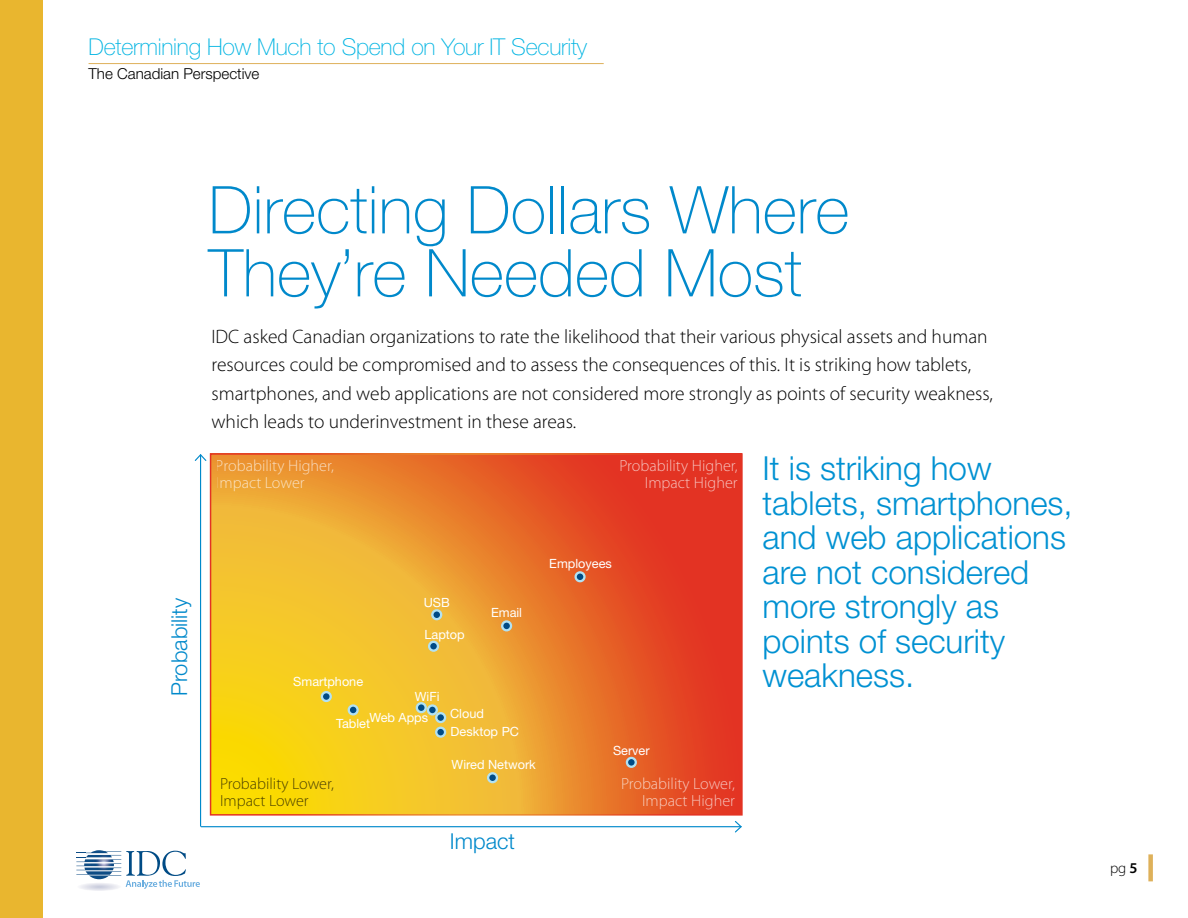
<style>
.page{position:relative;width:1188px;height:918px;background:#fff}
.page>*{position:absolute;margin:0;border:0;box-sizing:border-box;transform-origin:0 0}
.t1{font:100 66px/63px "Helvetica Neue";color:#0089cb}
.t2{font:300 33.15px/34.5px "Helvetica Neue";color:#0091d2}
.t3{font:100 23.25px "Helvetica Neue";letter-spacing:-.01em;color:#00b4e2}
.t4{font:300 21.9px "Helvetica Neue";color:#0089cb}
.t5{font:300 19.5px/28.5px "Myriad Pro";color:#000}
.t6{font:300 16.2px/17.4px "Myriad Pro";color:#fff;text-align:right}
.t7{font:300 16.2px/17.4px "Myriad Pro";color:#000}
.t8{font:300 15.15px "Helvetica Neue";color:#000}
.t9{font:300 15px "Myriad Pro";color:#000}
.t10{font:12.75px "Helvetica Neue";color:#fff}
.s1{font-weight:600}
</style>
<div class="page">
<svg style="left:76px;top:851px;width:124px;height:40px"></svg>
<div style="left:1148px;top:854px;width:5px;height:27px;background:#deb15a"></div>
<div style="left:0;top:0;width:44px;height:918px;background:#e9b62f"></div>
<hr style="left:89px;top:63px;width:515px;height:1px;background:#deb15a">
<svg style="left:213px;top:456px;width:527px;height:357px;background:#ec8c28"></svg>
<hr style="left:200px;top:455px;width:1px;height:371px;background:#0089cb">
<svg style="left:194px;top:454px;width:13px;height:8px"></svg>
<hr style="left:201px;top:826px;width:540px;height:1px;background:#0089cb">
<svg style="left:734px;top:821px;width:8px;height:12px"></svg>
<div style="left:488px;top:773px;width:9px;height:9px;background:#004b85;border-radius:50%"></div>
<div style="left:487px;top:772px;width:11px;height:11px;border:2px solid #b1e2f4;border-radius:50%"></div>
<div style="left:429px;top:642px;width:9px;height:9px;background:#004b85;border-radius:50%"></div>
<div style="left:428px;top:641px;width:11px;height:11px;border:2px solid #b1e2f4;border-radius:50%"></div>
<div style="left:432px;top:610px;width:9px;height:9px;background:#004b85;border-radius:50%"></div>
<div style="left:431px;top:609px;width:11px;height:11px;border:2px solid #b1e2f4;border-radius:50%"></div>
<div style="left:502px;top:621px;width:9px;height:9px;background:#004b85;border-radius:50%"></div>
<div style="left:501px;top:620px;width:11px;height:11px;border:2px solid #b1e2f4;border-radius:50%"></div>
<div style="left:436px;top:728px;width:9px;height:9px;background:#004b85;border-radius:50%"></div>
<div style="left:435px;top:727px;width:11px;height:11px;border:2px solid #b1e2f4;border-radius:50%"></div>
<svg style="left:576px;top:572px;width:8px;height:9px"></svg>
<div style="left:574px;top:571px;width:12px;height:11px;border:2px solid #b1e2f4;border-radius:50%"></div>
<div style="left:627px;top:758px;width:9px;height:9px;background:#004b85;border-radius:50%"></div>
<div style="left:626px;top:757px;width:11px;height:11px;border:2px solid #b1e2f4;border-radius:50%"></div>
<div style="left:322px;top:692px;width:9px;height:9px;background:#004b85;border-radius:50%"></div>
<div style="left:321px;top:691px;width:11px;height:11px;border:2px solid #b1e2f4;border-radius:50%"></div>
<svg style="left:349px;top:706px;width:9px;height:8px"></svg>
<div style="left:348px;top:704px;width:11px;height:12px;border:2px solid #b1e2f4;border-radius:50%"></div>
<div style="left:417px;top:703px;width:9px;height:9px;background:#004b85;border-radius:50%"></div>
<div style="left:416px;top:702px;width:11px;height:11px;border:2px solid #b1e2f4;border-radius:50%"></div>
<svg style="left:428px;top:706px;width:9px;height:8px"></svg>
<div style="left:427px;top:704px;width:11px;height:12px;border:2px solid #b1e2f4;border-radius:50%"></div>
<div style="left:436px;top:713px;width:9px;height:9px;background:#004b85;border-radius:50%"></div>
<div style="left:435px;top:712px;width:11px;height:11px;border:2px solid #b1e2f4;border-radius:50%"></div>
<p class="t3" style="left:89px;top:33px;width:500px">Determining How Much to Spend on Your IT Security</p>
<p class="t8" style="left:89px;top:65px;width:172px">The Canadian Perspective</p>
<p class="t1" style="left:208px;top:178px;width:643px">Directing Dollars Where<br>They’re Needed Most</p>
<p class="t4" style="left:166px;top:696px;width:99px;rotate:-90deg">Probability</p>
<p class="t5" style="left:212px;top:322px;width:783px">IDC asked Canadian organizations to rate the likelihood that their various physical assets and human resources could be compromised and to assess the consequences of this. It is striking how tablets, smartphones, and web applications are not considered more strongly as points of security weakness, which leads to underinvestment in these areas.</p>
<p class="t6" style="left:216px;top:457px;width:120px;text-align:left">Probability Higher,<br>Impact Lower</p>
<p class="t6" style="left:620px;top:457px;width:120px">Probability Higher,<br>Impact Higher</p>
<p class="t10" style="left:424px;top:595px;width:28px">USB</p>
<p class="t10" style="left:425px;top:627px;width:42px">Laptop</p>
<p class="t10" style="left:491px;top:605px;width:33px">Email</p>
<p class="t10" style="left:293px;top:674px;width:71px">Smartphone</p>
<p class="t10" style="left:336px;top:715px;width:35px">Tablet</p>
<p class="t10" style="left:370px;top:710px;width:60px">Web Apps</p>
<p class="t10" style="left:450px;top:706px;width:35px">Cloud</p>
<p class="t10" style="left:415px;top:689px;width:26px">WiFi</p>
<p class="t10" style="left:451px;top:724px;width:70px">Desktop PC</p>
<p class="t7" style="left:220px;top:775px;width:115px">Probability Lower,<br>Impact Lower</p>
<p class="t10" style="left:452px;top:757px;width:86px">Wired Network</p>
<p class="t4" style="left:450px;top:828px;width:67px">Impact</p>
<p class="t10" style="left:549px;top:556px;width:64px">Employees</p>
<p class="t10" style="left:613px;top:742px;width:38px">Server</p>
<p class="t6" style="left:621px;top:775px;width:115px">Probability Lower,<br>Impact Higher</p>
<p class="t2" style="left:762px;top:450px;width:312px">It is striking how tablets, smartphones, and web applications are not considered more strongly as points of security weakness.</p>
<p class="t9" style="left:1110px;top:859px;width:29px">pg<span class="s1">5</span></p>
</div>
